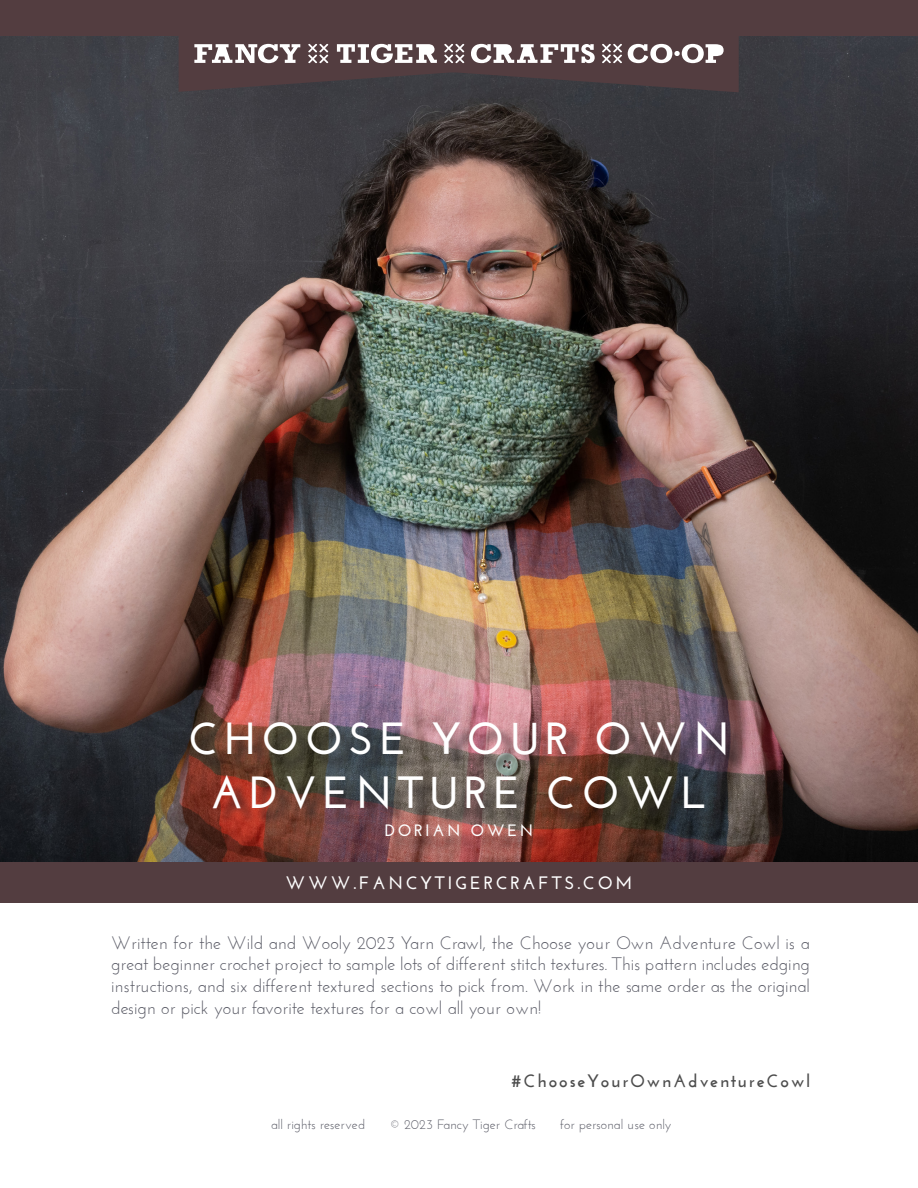
<style>
.page{position:relative;width:918px;height:1188px;background:#fff}
.page>*{position:absolute;margin:0;border:0;box-sizing:border-box;transform-origin:0 0}
.Pattern_Name{font:700 45px/54px "Josefin Sans";letter-spacing:.13em;color:#fff;text-align:center}
.Pattern_Description{font:18px/21.6px "Josefin Sans";color:#585964;text-align:justify}
.Hashtag{font:700 18px "Josefin Sans";letter-spacing:.1em;color:#4c4c4c}
.t1{font:700 18px "Josefin Sans";letter-spacing:.15em;color:#fff}
.Designer_Name{font:700 16.5px "Josefin Sans";letter-spacing:.15em;color:#fff}
.t2{font:13.5px "Josefin Sans";color:#585964}
</style>
<div class="page">
<div style="left:0;top:861px;width:918px;height:41px;background:#533d40"></div>
<div style="left:0;top:0;width:918px;height:43px;background:#533d40"></div>
<img style="left:0;top:37px;width:918px;height:825px">
<div style="left:388px;top:827px;width:162px;height:28px;background:#231f20;opacity:.75"></div>
<div style="left:193px;top:725px;width:551px;height:102px;background:#231f20;opacity:.75"></div>
<svg style="left:179px;top:37px;width:560px;height:55px"></svg>
<p class="Pattern_Name" style="left:188px;top:712px;width:543px">CHOOSE YOUR OWN<br>ADVENTURE COWL</p>
<p class="Designer_Name" style="left:385px;top:821px;width:150px">DORIAN OWEN</p>
<p class="t1" style="left:286px;top:872px;width:348px">WWW.FANCYTIGERCRAFTS.COM</p>
<p class="Pattern_Description" style="left:111px;top:932px;width:700px">Written for the Wild and Wooly 2023 Yarn Crawl, the Choose your Own Adventure Cowl is a great beginner crochet project to sample lots of different stitch textures. This pattern includes edging instructions, and six different textured sections to pick from. Work in the same order as the original design or pick your favorite textures for a cowl all your own!</p>
<p class="Hashtag" style="left:512px;top:1070px;width:300px">#ChooseYourOwnAdventureCowl</p>
<p class="t2" style="left:271px;top:1116px;width:96px">all rights reserved</p>
<p class="t2" style="left:389px;top:1116px;width:148px">© 2023 Fancy Tiger Crafts</p>
<p class="t2" style="left:560px;top:1116px;width:113px">for personal use only</p>
</div>
